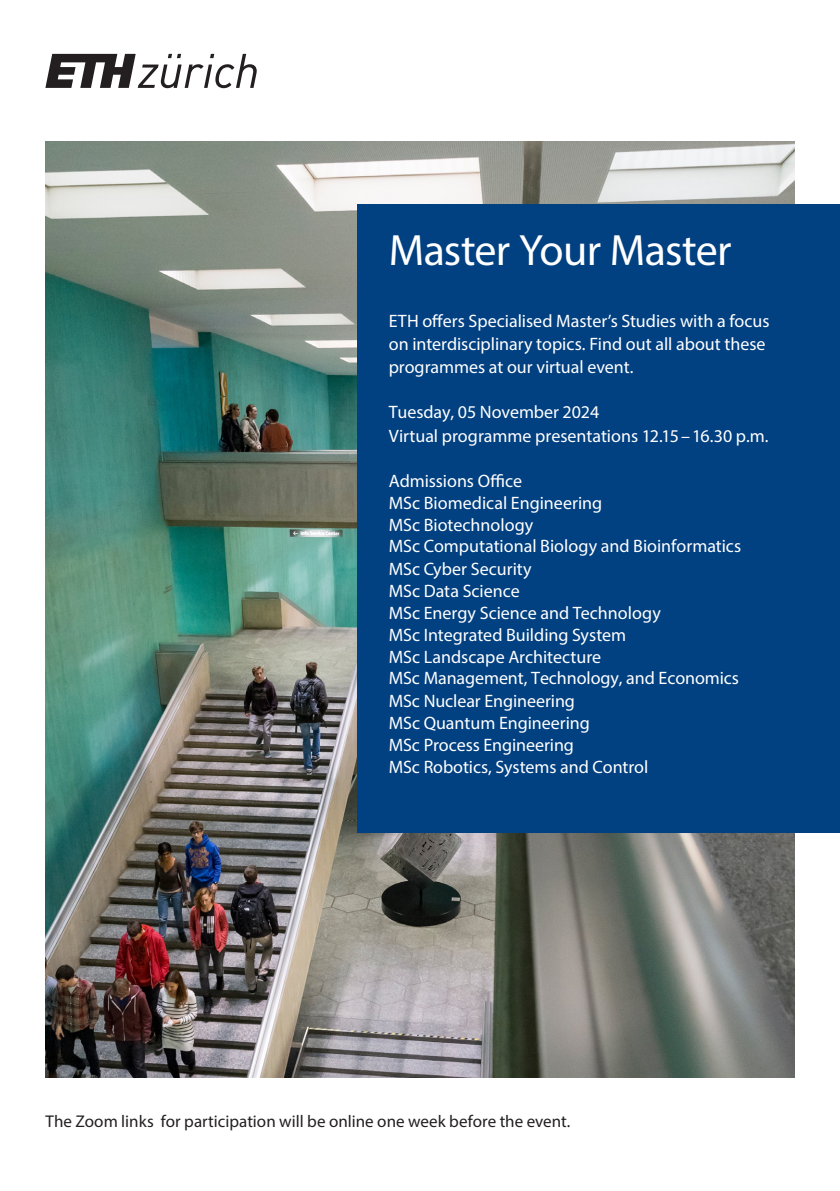
<style>
.page{position:relative;width:840px;height:1191px;background:#fff}
.page>*{position:absolute;margin:0;border:0;box-sizing:border-box;transform-origin:0 0}
.substitle{font:44px "Myriad Pro";letter-spacing:-.015em;color:#fff}
.substitle-2{font:18px/22px "Myriad Pro";letter-spacing:-.005em;color:#fff}
.orgunit{font:17px "Myriad Pro";letter-spacing:.005em;color:#231f20}
</style>
<div class="page">
<svg style="left:45px;top:54px;width:211px;height:34px"></svg>
<img style="left:45px;top:142px;width:749px;height:935px">
<div style="left:357px;top:204px;width:482px;height:628px;background:#014081"></div>
<p class="substitle" style="left:388px;top:223px;width:344px">Master Your Master</p>
<p class="substitle-2" style="left:388px;top:309px;width:382px;line-height:23px">ETH offers Specialised Master’s Studies with a focus on interdisciplinary topics. Find out all about these programmes at our virtual event.</p>
<p class="substitle-2" style="left:388px;top:399px;width:381px;line-height:23.8px">Tuesday, 05 November 2024<br>Virtual programme presentations 12.15–16.30 p.m.</p>
<p class="substitle-2" style="left:388px;top:469px;width:354px">Admissions Office<br>MSc Biomedical Engineering<br>MSc Biotechnology<br>MSc Computational Biology and Bioinformatics<br>MSc Cyber Security<br>MSc Data Science<br>MSc Energy Science and Technology<br>MSc Integrated Building System<br>MSc Landscape Architecture<br>MSc Management, Technology, and Economics<br>MSc Nuclear Engineering<br>MSc Quantum Engineering<br>MSc Process Engineering<br>MSc Robotics, Systems and Control</p>
<p class="orgunit" style="left:45px;top:1110px;width:526px">The Zoom links for participation will be online one week before the event.</p>
</div>
